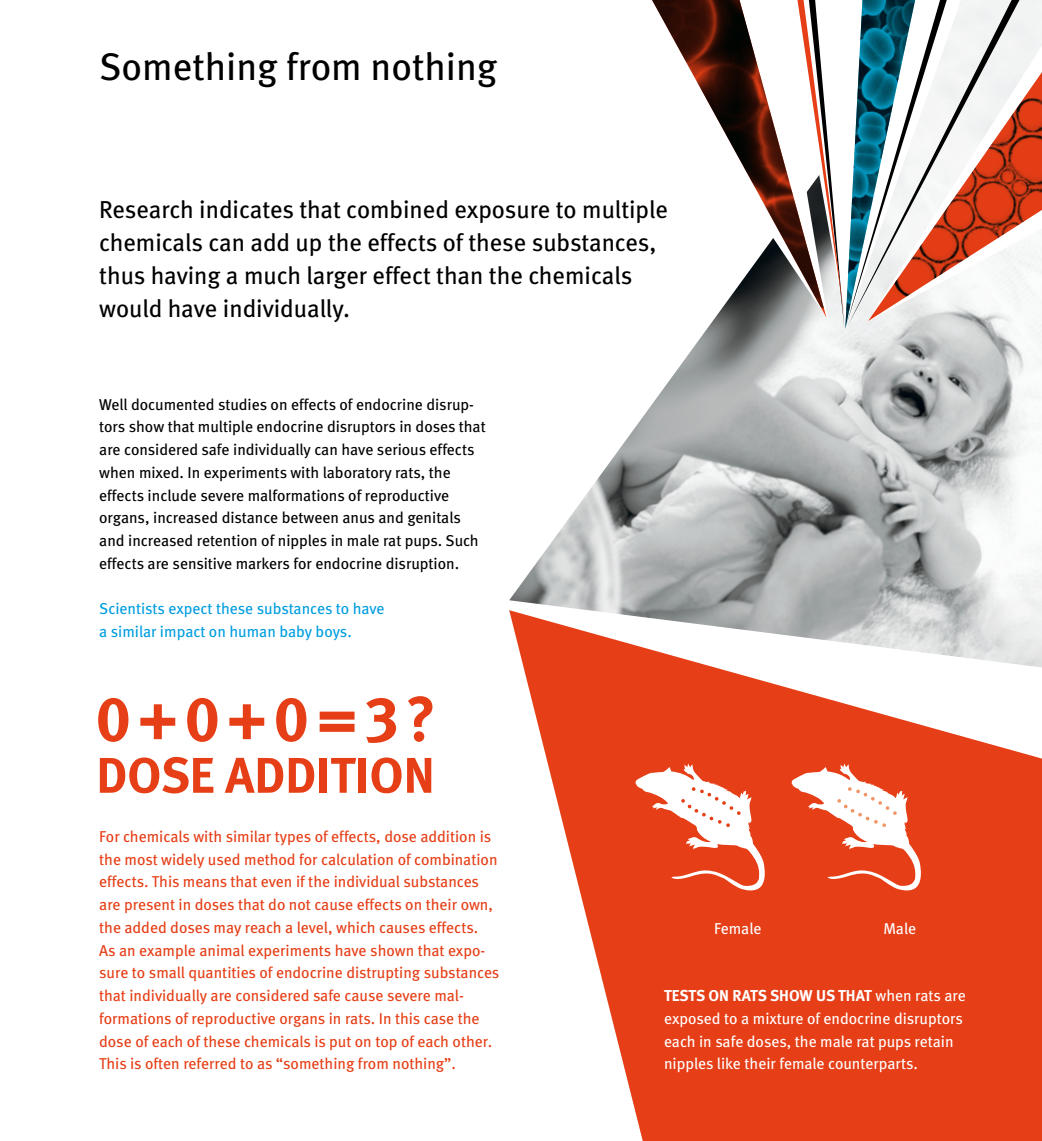
<style>
.page{position:relative;width:1042px;height:1141px;background:#fff}
.page>*{position:absolute;margin:0;border:0;box-sizing:border-box;transform-origin:0 0}
.BRØD_BOKS{font:63.7px "Meta Bold LF";color:#e63e16}
.BRØD_BOKS-2{font:50.05px "Meta Bold LF";color:#e63e16}
.Rubrik{font:38.5px "Meta Book LF";color:#000}
.MAnchet{font:24.5px/33.2px "Meta Book LF";color:#000}
.BRØD_BOKS-3{font:15.75px/22.8px "Meta Book LF";color:#e63e16}
.Brød{font:15.75px/22.8px "Meta Book LF";color:#000}
.BRØD_BOKS-4{font:15.75px/22.8px "Meta Book LF";color:#fff}
.Brød-2{font:15.75px/22.8px "Meta Book LF";color:#009ee0}
.Brød-3{font:15.75px "Meta Book LF";letter-spacing:-.005em;color:#fff}
.s1{font-family:"Meta Bold LF"}
</style>
<div class="page">
<img style="left:509px;top:320px;width:533px;height:290px">
<svg style="left:509px;top:610px;width:533px;height:531px;fill:#e63e16"></svg>
<img style="left:652px;top:0;width:145px;height:318px">
<svg style="left:797px;top:0;width:245px;height:329px"></svg>
<img style="left:845px;top:0;width:70px;height:329px">
<svg style="left:847px;top:0;width:172px;height:327px"></svg>
<svg style="left:635px;top:763px;width:130px;height:128px"></svg>
<svg style="left:791px;top:763px;width:130px;height:128px"></svg>
<p class="Rubrik" style="left:99px;top:44px;width:399px">Something from nothing</p>
<p class="MAnchet" style="left:99px;top:192px;width:570px">Research indicates that combined exposure to multiple chemicals can add up the effects of these substances, thus having a much larger effect than the chemicals would have individually.</p>
<p class="Brød" style="left:99px;top:392px;width:388px">Well documented studies on effects of endocrine disrup&shy;tors show that multiple endocrine disruptors in doses that are considered safe individually can have serious effects when mixed. In experiments with laboratory rats, the effects include severe malformations of reproductive organs, increased distance between anus and genitals and increased retention of nipples in male rat pups. Such effects are sensitive markers for endocrine disruption.</p>
<p class="Brød-2" style="left:99px;top:597px;width:287px">Scientists expect these substances to have a similar impact on human baby boys.</p>
<p class="BRØD_BOKS" style="left:95px;top:681px;width:342px">0 + 0 + 0 = 3?</p>
<p class="BRØD_BOKS-2" style="left:96px;top:746px;width:340px">DOSE ADDITION</p>
<p class="BRØD_BOKS-3" style="left:99px;top:825px;width:402px">For chemicals with similar types of effects, dose addition is the most widely used method for calculation of combination effects. This means that even if the individual substances are present in doses that do not cause effects on their own, the added doses may reach a level, which causes effects.<br>As an example animal experiments have shown that expo&shy;sure to small quantities of endocrine distrupting substances that individually are considered safe cause severe mal&shy;formations of reproductive organs in rats. In this case the dose of each of these chemicals is put on top of each other.<br>This is often referred to as “something from nothing”.</p>
<p class="Brød-3" style="left:714px;top:919px;width:49px">Female</p>
<p class="Brød-3" style="left:883px;top:919px;width:34px">Male</p>
<p class="BRØD_BOKS-4" style="left:664px;top:984px;width:303px"><span class="s1">TESTS ON RATS SHOW US THAT</span> when rats are exposed to a mixture of endocrine disruptors each in safe doses, the male rat pups retain nipples like their female counterparts.</p>
</div>
